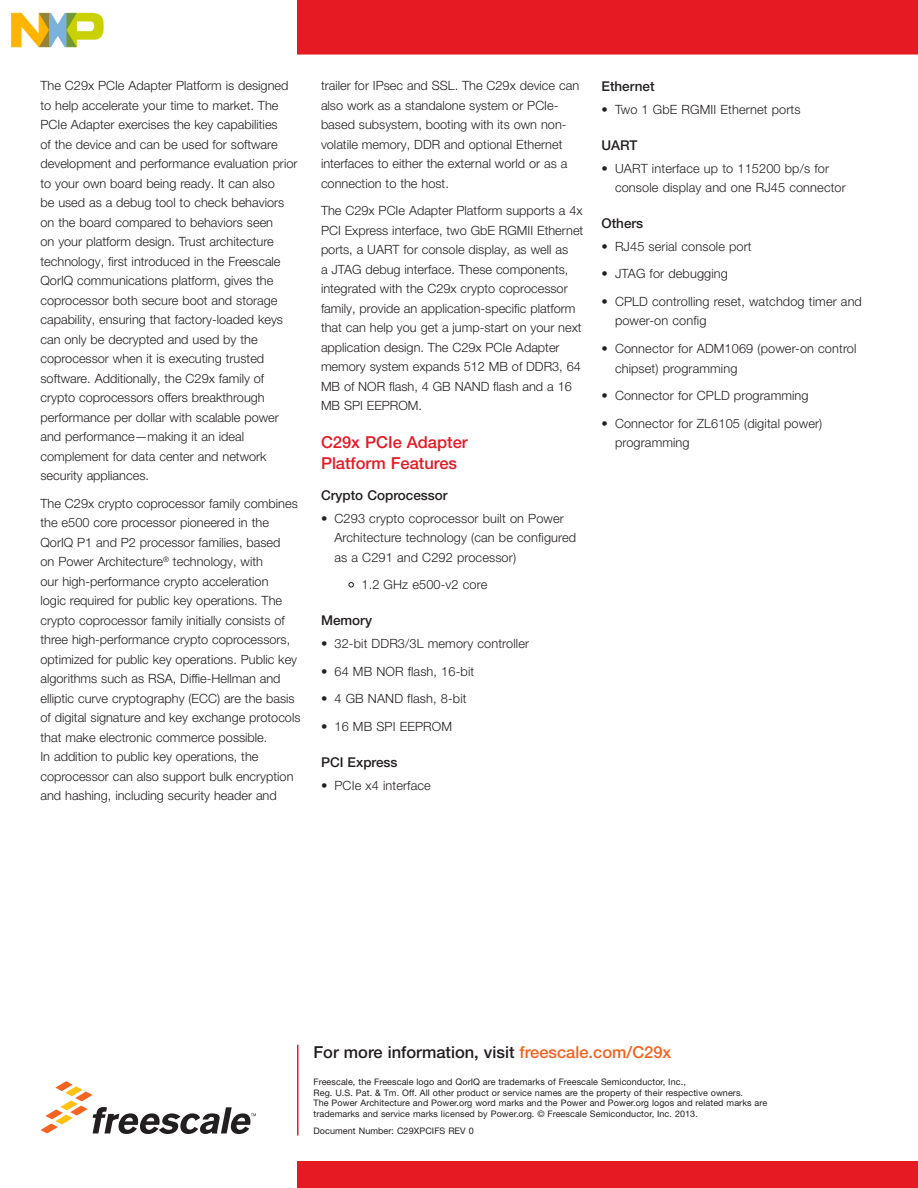
<style>
.page{position:relative;width:918px;height:1188px;background:#fff}
.page>*{position:absolute;margin:0;border:0;box-sizing:border-box;transform-origin:0 0}
.BR11_BodyCopy{font:500 16.5px "Helvetica Neue LT Pro";color:#231f20}
.BR11_Subhead2{font:500 16.5px/21px "Helvetica Neue LT Pro";color:#e51a23}
.BR11_Subhead3{font:500 13.5px "Helvetica Neue LT Pro";color:#231f20}
.BR11_BodyCopy-2{font:300 12.75px/19.5px "Helvetica Neue LT Pro";color:#231f20}
.BR11_BodyBullets{font:300 12.75px/19.5px "Helvetica Neue LT Pro";letter-spacing:.01em;color:#231f20}
.BR11_BodyBullets_sub{font:300 12.75px "Helvetica Neue LT Pro";letter-spacing:.01em;color:#231f20}
.BR11_Legal{font:9px/10.5px "Helvetica Neue LT Pro";letter-spacing:.01em;color:#231f20}
.s1{color:#f36421}
</style>
<div class="page">
<div style="left:297px;top:0;width:621px;height:55px;background:#e51a23"></div>
<svg style="left:40px;top:1081px;width:216px;height:53px"></svg>
<div style="left:297px;top:1161px;width:621px;height:27px;background:#e51a23"></div>
<hr style="left:297px;top:1045px;width:1px;height:91px;background:#e51a23">
<svg style="left:349px;top:582px;width:5px;height:5px"></svg>
<img style="left:11px;top:12px;width:93px;height:36px">
<p class="BR11_BodyCopy-2" style="left:40px;top:76px;width:258px">The C29x PCIe Adapter Platform is designed to help accelerate your time to market. The PCIe Adapter exercises the key capabilities<br>of the device and can be used for software development and performance evaluation prior to your own board being ready. It can also<br>be used as a debug tool to check behaviors on the board compared to behaviors seen<br>on your platform design. Trust architecture technology, first introduced in the Freescale QorIQ communications platform, gives the coprocessor both secure boot and storage capability, ensuring that factory-loaded keys can only be decrypted and used by the coprocessor when it is executing trusted software. Additionally, the C29x family of crypto coprocessors offers breakthrough performance per dollar with scalable power and performance—making it an ideal complement for data center and network security appliances.</p>
<p class="BR11_BodyCopy-2" style="left:40px;top:493px;width:262px">The C29x crypto coprocessor family combines the e500 core processor pioneered in the QorIQ P1 and P2 processor families, based<br>on Power Architecture<sup>®</sup> technology, with<br>our high-performance crypto acceleration<br>logic required for public key operations. The crypto coprocessor family initially consists of three high-performance crypto coprocessors, optimized for public key operations. Public key algorithms such as RSA, Diffie-Hellman and elliptic curve cryptography (ECC) are the basis of digital signature and key exchange protocols that make electronic commerce possible.<br>In addition to public key operations, the coprocessor can also support bulk encryption and hashing, including security header and</p>
<p class="BR11_BodyCopy-2" style="left:321px;top:76px;width:260px">trailer for IPsec and SSL. The C29x device can also work as a standalone system or PCIe&shy;based subsystem, booting with its own non&shy;volatile memory, DDR and optional Ethernet interfaces to either the external world or as a connection to the host.</p>
<p class="BR11_BodyCopy-2" style="left:321px;top:201px;width:264px">The C29x PCIe Adapter Platform supports a 4x PCI Express interface, two GbE RGMII Ethernet ports, a UART for console display, as well as<br>a JTAG debug interface. These components, integrated with the C29x crypto coprocessor family, provide an application-specific platform that can help you get a jump-start on your next application design. The C29x PCIe Adapter memory system expands 512 MB of DDR3, 64<br>MB of NOR flash, 4 GB NAND flash and a 16<br>MB SPI EEPROM.</p>
<p class="BR11_Subhead2" style="left:321px;top:431px;width:148px">C29x PCIe Adapter<br>Platform Features</p>
<p class="BR11_Subhead3" style="left:321px;top:487px;width:128px">Crypto Coprocessor</p>
<p class="BR11_BodyBullets" style="left:334px;top:508px;width:243px;text-indent:-14px">• C293 crypto coprocessor built on Power<br>Architecture technology (can be configured as a C291 and C292 processor)</p>
<p class="BR11_BodyBullets_sub" style="left:362px;top:577px;width:127px">1.2 GHz e500-v2 core</p>
<p class="BR11_Subhead3" style="left:321px;top:612px;width:53px">Memory</p>
<p class="BR11_BodyBullets" style="left:321px;top:633px;width:210px">• 32-bit DDR3/3L memory controller</p>
<p class="BR11_BodyBullets" style="left:321px;top:661px;width:155px">• 64 MB NOR flash, 16-bit</p>
<p class="BR11_BodyBullets" style="left:321px;top:689px;width:147px">• 4 GB NAND flash, 8-bit</p>
<p class="BR11_BodyBullets" style="left:321px;top:716px;width:133px">• 16 MB SPI EEPROM</p>
<p class="BR11_Subhead3" style="left:321px;top:754px;width:78px">PCI Express</p>
<p class="BR11_BodyBullets" style="left:321px;top:775px;width:111px">• PCIe x4 interface</p>
<p class="BR11_Subhead3" style="left:602px;top:78px;width:55px">Ethernet</p>
<p class="BR11_BodyBullets" style="left:602px;top:99px;width:201px">• Two 1 GbE RGMII Ethernet ports</p>
<p class="BR11_Subhead3" style="left:602px;top:137px;width:38px">UART</p>
<p class="BR11_BodyBullets" style="left:615px;top:158px;width:232px;text-indent:-14px">• UART interface up to 115200 bp/s for console display and one RJ45 connector</p>
<p class="BR11_Subhead3" style="left:602px;top:215px;width:43px">Others</p>
<p class="BR11_BodyBullets" style="left:602px;top:236px;width:152px">• RJ45 serial console port</p>
<p class="BR11_BodyBullets" style="left:602px;top:264px;width:128px">• JTAG for debugging</p>
<p class="BR11_BodyBullets" style="left:615px;top:291px;width:248px;text-indent:-14px">• CPLD controlling reset, watchdog timer and power-on config</p>
<p class="BR11_BodyBullets" style="left:615px;top:338px;width:243px;text-indent:-14px">• Connector for ADM1069 (power-on control chipset) programming</p>
<p class="BR11_BodyBullets" style="left:602px;top:386px;width:209px">• Connector for CPLD programming</p>
<p class="BR11_BodyBullets" style="left:615px;top:413px;width:209px;text-indent:-14px">• Connector for ZL6105 (digital power) programming</p>
<p class="BR11_BodyCopy" style="left:314px;top:1043px;width:359px">For more information, visit <span class="s1">freescale.com/C29x</span></p>
<p class="BR11_Legal" style="left:314px;top:1077px;width:455px">Freescale, the Freescale logo and QorIQ are trademarks of Freescale Semiconductor, Inc.,<br>Reg. U.S. Pat. &amp; Tm. Off. All other product or service names are the property of their respective owners.<br>The Power Architecture and Power.org word marks and the Power and Power.org logos and related marks are trademarks and service marks licensed by Power.org. © Freescale Semiconductor, Inc. 2013.</p>
<p class="BR11_Legal" style="left:314px;top:1125px;width:162px">Document Number: C29XPCIFS REV 0</p>
</div>
